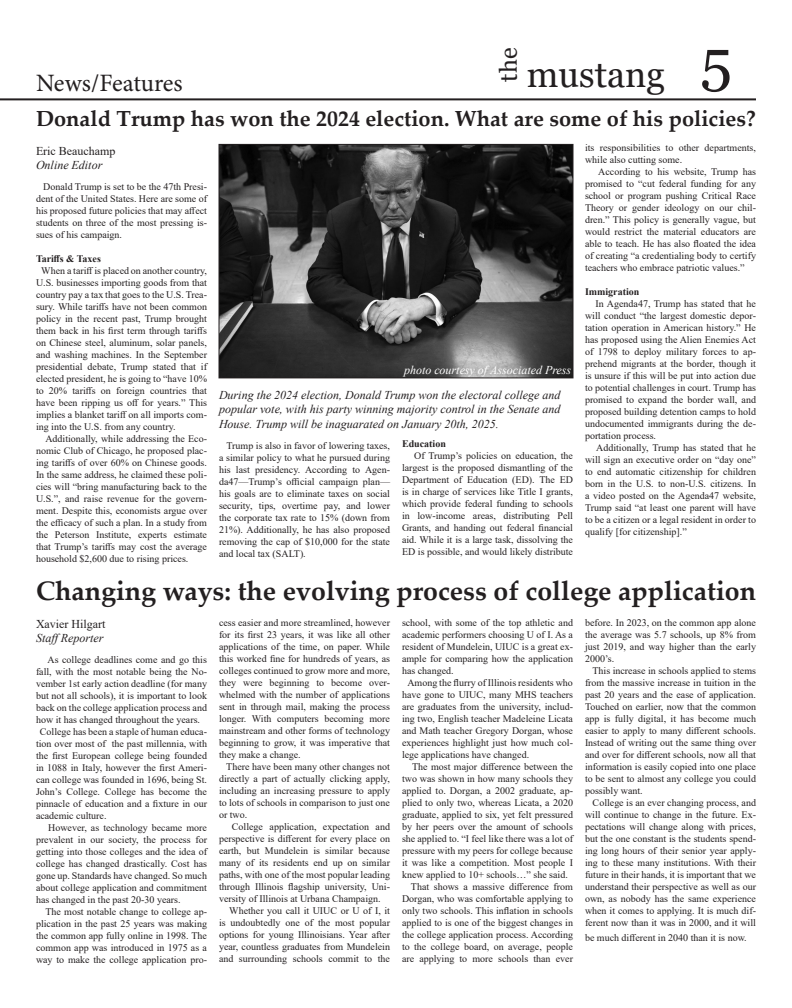
<style>
.page{position:relative;width:792px;height:1008px;background:#fff}
.page>*{position:absolute;margin:0;border:0;box-sizing:border-box;transform-origin:0 0}
.t1{font:60px "Georgia";color:#231f20}
.t2{font:36px "Georgia";color:#231f20}
.t3{font:700 26.7px "Palatino Linotype";color:#231f20}
.t4{font:25px "Minion Pro";letter-spacing:-.005em;color:#231f20}
.t5{font:24px "Georgia";color:#231f20}
.t6{font:700 21.8px "Palatino Linotype";color:#231f20}
.t7{font:italic 12px/14.4px "Times New Roman";color:#231f20;text-align:justify}
.t8{font:italic 12px "Times New Roman";color:#fff}
.t9{font:12px "Times New Roman";color:#231f20}
.t10{font:10px/12px "Times New Roman";color:#231f20;text-align:justify}
.t11{font:700 10px "Times New Roman";color:#231f20}
</style>
<div class="page">
<hr style="left:0;top:98px;width:756px;height:2px;background:#231f20">
<img style="left:221px;top:146px;width:350px;height:230px">
<div style="left:219px;top:144px;width:354px;height:234px;border:1px solid #231f20"></div>
<p class="t5" style="left:494px;top:82px;width:35px;rotate:-90deg">the</p>
<p class="t1" style="left:700px;top:24px;width:33px">5</p>
<p class="t6" style="left:36px;top:103px;width:721px">Donald Trump has won the 2024 election. What are some of his policies?</p>
<p class="t9" style="left:36px;top:142px;width:81px">Eric Beauchamp</p>
<p class="t7" style="left:36px;top:158px;width:68px">Online Editor</p>
<p class="t10" style="left:36px;top:181px;width:173px;text-indent:7px">Donald Trump is set to be the 47th Presi&shy;dent of the United States. Here are some of his proposed future policies that may affect students on three of the most pressing is&shy;sues of his campaign.</p>
<p class="t11" style="left:36px;top:252px;width:66px">Tariffs &amp; Taxes</p>
<p class="t10" style="left:36px;top:265px;width:173px;text-indent:5px">When a tariff is placed on another country, U.S. businesses importing goods from that country pay a tax that goes to the U.S. Trea&shy;sury. While tariffs have not been common policy in the recent past, Trump brought them back in his first term through tariffs on Chinese steel, aluminum, solar panels, and washing machines. In the September presidential debate, Trump stated that if elected president, he is going to “have 10% to 20% tariffs on foreign countries that have been ripping us off for years.” This implies a blanket tariff on all imports com&shy;ing into the U.S. from any country.</p>
<p class="t10" style="left:36px;top:433px;width:173px;text-indent:9px">Additionally, while addressing the Eco&shy;nomic Club of Chicago, he proposed plac&shy;ing tariffs of over 60% on Chinese goods.<br>In the same address, he claimed these poli&shy;cies will “bring manufacturing back to the U.S.”, and raise revenue for the govern&shy;ment. Despite this, economists argue over the efficacy of such a plan. In a study from the Peterson Institute, experts estimate that Trump’s tariffs may cost the average household $2,600 due to rising prices.</p>
<p class="t10" style="left:219px;top:439px;width:173px;text-indent:8px">Trump is also in favor of lowering taxes, a similar policy to what he pursued during his last presidency. According to Agen&shy;da47—Trump’s official campaign plan— his goals are to eliminate taxes on social security, tips, overtime pay, and lower the corporate tax rate to 15% (down from 21%). Additionally, he has also proposed removing the cap of $10,000 for the state and local tax (SALT).</p>
<p class="t11" style="left:402px;top:437px;width:45px">Education</p>
<p class="t2" style="left:527px;top:52px;width:140px">mustang</p>
<p class="t4" style="left:36px;top:66px;width:148px">News/Features</p>
<p class="t10" style="left:585px;top:142px;width:173px">its responsibilities to other departments, while also cutting some.</p>
<p class="t10" style="left:585px;top:166px;width:173px;text-indent:13px">According to his website, Trump has promised to “cut federal funding for any school or program pushing Critical Race Theory or gender ideology on our chil&shy;dren.” This policy is generally vague, but would restrict the material educators are able to teach. He has also floated the idea of creating “a credentialing body to certify teachers who embrace patriotic values.”</p>
<p class="t11" style="left:585px;top:285px;width:56px">Immigration</p>
<p class="t10" style="left:585px;top:298px;width:173px;text-indent:11px">In Agenda47, Trump has stated that he will conduct “the largest domestic depor&shy;tation operation in American history.” He has proposed using the Alien Enemies Act of 1798 to deploy military forces to ap&shy;prehend migrants at the border, though it is unsure if this will be put into action due to potential challenges in court. Trump has promised to expand the border wall, and proposed building detention camps to hold undocumented immigrants during the de&shy;portation process.</p>
<p class="t10" style="left:585px;top:442px;width:173px;text-indent:11px">Additionally, Trump has stated that he will sign an executive order on “day one” to end automatic citizenship for children born in the U.S. to non-U.S. citizens. In a video posted on the Agenda47 website, Trump said “at least one parent will have to be a citizen or a legal resident in order to qualify [for citizenship].”</p>
<p class="t8" style="left:404px;top:361px;width:169px">photo courtesy of Associated Press</p>
<p class="t7" style="left:219px;top:387px;width:343px">During the 2024 election, Donald Trump won the electoral college and popular vote, with his party winning majority control in the Senate and House. Trump will be inaguarated on January 20th, 2025.</p>
<p class="t10" style="left:402px;top:450px;width:173px;text-indent:12px">Of Trump’s policies on education, the largest is the proposed dismantling of the Department of Education (ED). The ED is in charge of services like Title I grants, which provide federal funding to schools in low-income areas, distributing Pell Grants, and handing out federal financial aid. While it is a large task, dissolving the ED is possible, and would likely distribute</p>
<p class="t3" style="left:36px;top:572px;width:722px">Changing ways: the evolving process of college application</p>
<p class="t9" style="left:36px;top:615px;width:71px">Xavier Hilgart</p>
<p class="t7" style="left:36px;top:631px;width:69px">StaffReporter</p>
<p class="t10" style="left:36px;top:653px;width:173px;text-indent:12px">As college deadlines come and go this fall, with the most notable being the No&shy;vember 1st early action deadline (for many but not all schools), it is important to look back on the college application process and how it has changed throughout the years.</p>
<p class="t10" style="left:36px;top:725px;width:173px;text-indent:4px">College has been a staple of human educa&shy;tion over most of the past millennia, with the first European college being founded in 1088 in Italy, however the first Ameri&shy;can college was founded in 1696, being St.<br>John’s College. College has become the pinnacle of education and a fixture in our academic culture.</p>
<p class="t10" style="left:36px;top:821px;width:173px;text-indent:12px">However, as technology became more prevalent in our society, the process for getting into those colleges and the idea of college has changed drastically. Cost has gone up. Standards have changed. So much about college application and commitment has changed in the past 20-30 years.</p>
<p class="t10" style="left:36px;top:905px;width:173px;text-indent:9px">The most notable change to college ap&shy;plication in the past 25 years was making the common app fully online in 1998. The common app was introduced in 1975 as a way to make the college application pro-</p>
<p class="t10" style="left:219px;top:617px;width:173px">cess easier and more streamlined, however for its first 23 years, it was like all other applications of the time, on paper. While this worked fine for hundreds of years, as colleges continued to grow more and more, they were beginning to become over&shy;whelmed with the number of applications sent in through mail, making the process longer. With computers becoming more mainstream and other forms of technology beginning to grow, it was imperative that they make a change.</p>
<p class="t10" style="left:219px;top:761px;width:173px;text-indent:7px">There have been many other changes not directly a part of actually clicking apply, including an increasing pressure to apply to lots of schools in comparison to just one or two.</p>
<p class="t10" style="left:219px;top:821px;width:173px;text-indent:13px">College application, expectation and perspective is different for every place on earth, but Mundelein is similar because many of its residents end up on similar paths, with one of the most popular leading through Illinois flagship university, Uni&shy;versity of Illinois at Urbana Champaign.</p>
<p class="t10" style="left:219px;top:905px;width:173px;text-indent:10px">Whether you call it UIUC or U of I, it is undoubtedly one of the most popular options for young Illinoisians. Year after year, countless graduates from Mundelein and surrounding schools commit to the</p>
<p class="t10" style="left:402px;top:617px;width:173px">school, with some of the top athletic and academic performers choosing U of I. As a resident of Mundelein, UIUC is a great ex&shy;ample for comparing how the application has changed.</p>
<p class="t10" style="left:402px;top:677px;width:173px;text-indent:5px">Among the flurry of Illinois residents who have gone to UIUC, many MHS teachers are graduates from the university, includ&shy;ing two, English teacher Madeleine Licata and Math teacher Gregory Dorgan, whose experiences highlight just how much col&shy;lege applications have changed.</p>
<p class="t10" style="left:402px;top:761px;width:173px;text-indent:10px">The most major difference between the two was shown in how many schools they applied to. Dorgan, a 2002 graduate, ap&shy;plied to only two, whereas Licata, a 2020 graduate, applied to six, yet felt pressured by her peers over the amount of schools she applied to. “I feel like there was a lot of pressure with my peers for college because it was like a competition. Most people I knew applied to 10+ schools…” she said.</p>
<p class="t10" style="left:402px;top:881px;width:173px;text-indent:9px">That shows a massive difference from Dorgan, who was comfortable applying to only two schools. This inflation in schools applied to is one of the biggest changes in the college application process. According to the college board, on average, people are applying to more schools than ever</p>
<p class="t10" style="left:585px;top:617px;width:173px">before. In 2023, on the common app alone the average was 5.7 schools, up 8% from just 2019, and way higher than the early 2000’s.</p>
<p class="t10" style="left:585px;top:665px;width:173px;text-indent:7px">This increase in schools applied to stems from the massive increase in tuition in the past 20 years and the ease of application.<br>Touched on earlier, now that the common app is fully digital, it has become much easier to apply to many different schools.<br>Instead of writing out the same thing over and over for different schools, now all that information is easily copied into one place to be sent to almost any college you could possibly want.</p>
<p class="t10" style="left:585px;top:797px;width:173px;text-indent:8px">College is an ever changing process, and will continue to change in the future. Ex&shy;pectations will change along with prices, but the one constant is the students spend&shy;ing long hours of their senior year apply&shy;ing to these many institutions. With their future in their hands, it is important that we understand their perspective as well as our own, as nobody has the same experience when it comes to applying. It is much dif&shy;ferent now than it was in 2000, and it will</p>
<p class="t10" style="left:585px;top:931px;width:163px">be much different in 2040 than it is now.</p>
</div>
